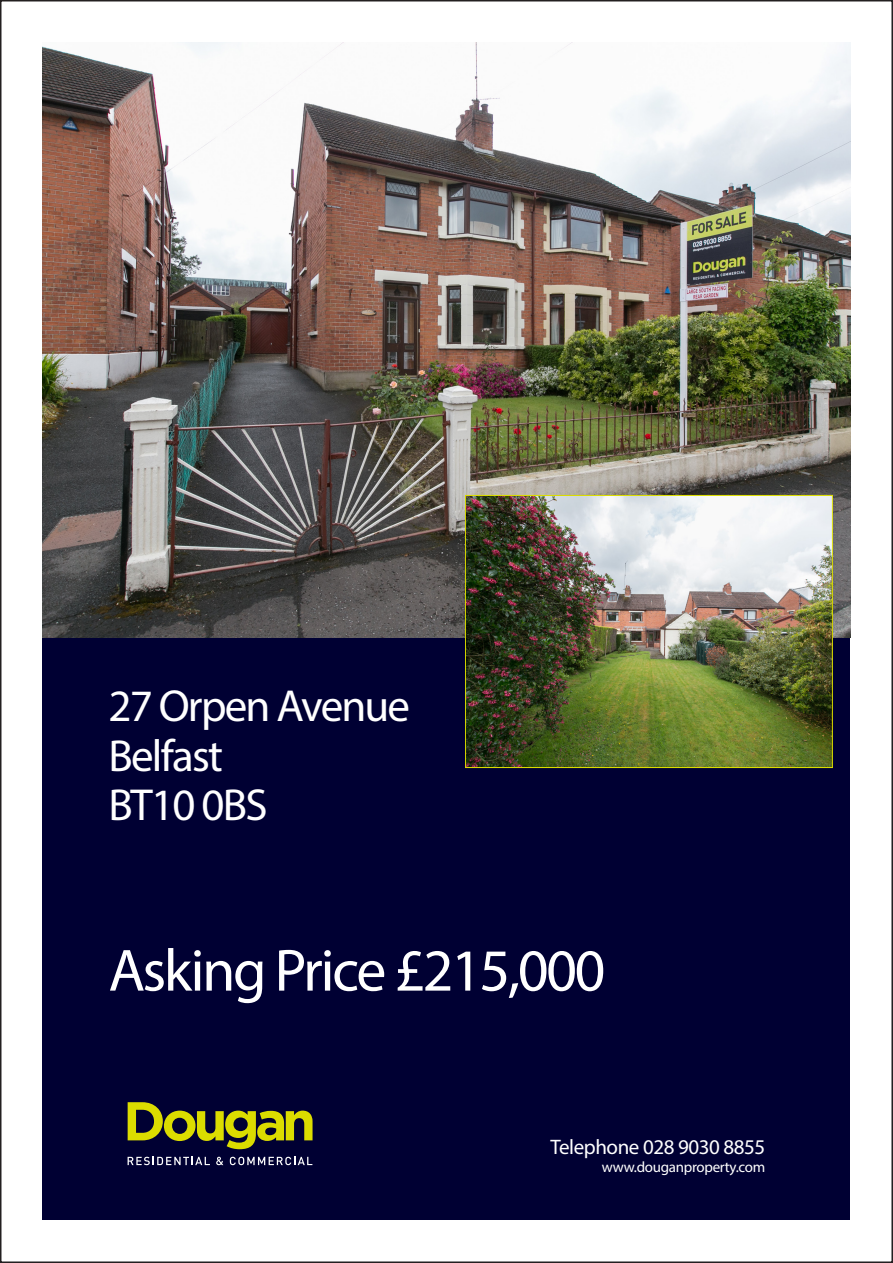
<style>
.page{position:relative;width:893px;height:1263px;background:#fff}
.page>*{position:absolute;margin:0;border:0;box-sizing:border-box;transform-origin:0 0}
.t1{font:60px "Myriad Pro";letter-spacing:-.04em;color:#fff}
.t2{font:45px "Myriad Pro";letter-spacing:-.04em;color:#fff}
.t3{font:21px "Myriad Pro";letter-spacing:-.02em;color:#fff}
.t4{font:15px "Myriad Pro";letter-spacing:-.02em;color:#fff}
</style>
<div class="page">
<div style="left:43px;top:43px;width:807px;height:1177px;background:#003"></div>
<svg style="left:128px;top:1157px;width:82px;height:8px"></svg>
<svg style="left:216px;top:1157px;width:7px;height:8px"></svg>
<svg style="left:230px;top:1157px;width:82px;height:8px"></svg>
<svg style="left:128px;top:1102px;width:185px;height:47px"></svg>
<img style="left:43px;top:43px;width:807px;height:595px">
<img style="left:467px;top:497px;width:364px;height:269px">
<div style="left:465px;top:495px;width:368px;height:273px;border:1px solid #dbdc00"></div>
<p class="t2" style="left:108px;top:678px;width:303px">27 Orpen Avenue</p>
<p class="t2" style="left:108px;top:728px;width:116px">Belfast</p>
<p class="t2" style="left:108px;top:777px;width:161px">BT10 0BS</p>
<p class="t1" style="left:108px;top:933px;width:498px">Asking Price £215,000</p>
<p class="t3" style="left:550px;top:1133px;width:216px">Telephone 028 9030 8855</p>
<p class="t4" style="left:602px;top:1157px;width:165px">www.douganproperty.com</p>
</div>
